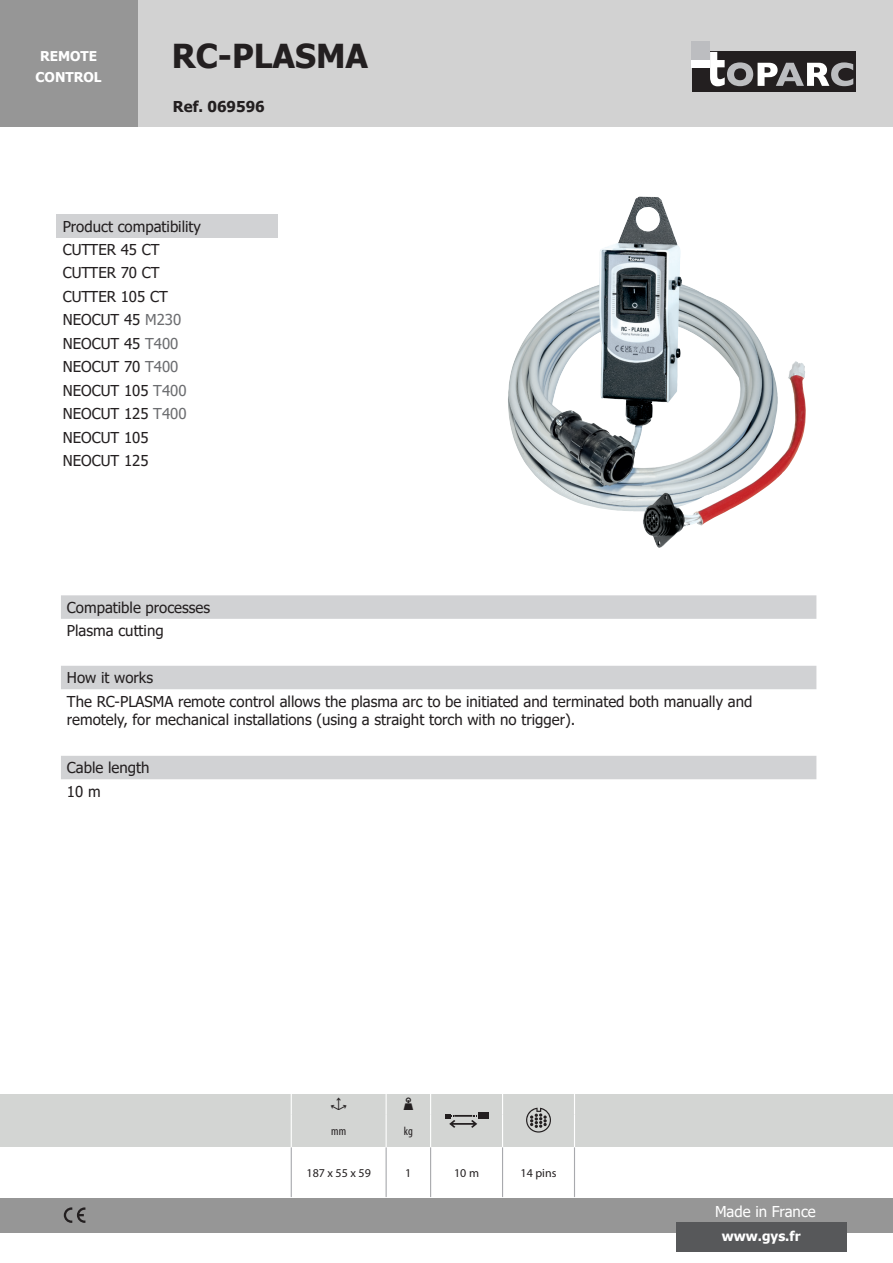
<style>
.page{position:relative;width:893px;height:1263px;background:#fff}
.page>*{position:absolute;margin:0;border:0;box-sizing:border-box;transform-origin:0 0}
.t1{font:700 33px "Tahoma";color:#231f20}
.t2{font:15px/18px "Tahoma";color:#231f20}
.t3{font:15px "Tahoma";color:#fff}
.t4{font:700 15px "Tahoma";color:#231f20}
.t5{font:700 13.5px/21px "Tahoma";color:#fff;text-align:center}
.t6{font:12px "Myriad Pro";color:#231f20}
.Normal_7pt_condensed{font:condensed 12px "Myriad Pro";color:#231f20}
.s1{color:#6c6d70}
</style>
<div class="page">
<div style="left:137px;top:0;width:756px;height:127px;background:#d2d2d2"></div>
<div style="left:0;top:0;width:137px;height:127px;background:#969696"></div>
<div style="left:692px;top:52px;width:163px;height:40px;background:#231f20"></div>
<svg style="left:710px;top:52px;width:143px;height:34px"></svg>
<div style="left:692px;top:49px;width:18px;height:18px;background:#fff"></div>
<div style="left:692px;top:42px;width:18px;height:18px;background:#bcbdc0"></div>
<div style="left:0;top:1198px;width:893px;height:34px;background:#969696"></div>
<svg style="left:64px;top:1207px;width:21px;height:16px"></svg>
<div style="left:676px;top:1222px;width:170px;height:29px;background:#57585a"></div>
<img style="left:508px;top:198px;width:298px;height:350px">
<div style="left:57px;top:214px;width:221px;height:23px;background:#d1d2d4"></div>
<svg style="left:61px;top:595px;width:755px;height:184px"></svg>
<div style="left:0;top:1095px;width:893px;height:52px;background:#d3d5d3"></div>
<svg style="left:291px;top:1095px;width:1px;height:19px"></svg>
<hr style="left:291px;top:1114px;width:1px;height:33px;background:#fff">
<svg style="left:386px;top:1094px;width:1px;height:20px"></svg>
<hr style="left:386px;top:1114px;width:1px;height:33px;background:#fff">
<svg style="left:430px;top:1095px;width:1px;height:19px"></svg>
<svg style="left:502px;top:1095px;width:1px;height:19px"></svg>
<svg style="left:574px;top:1095px;width:1px;height:19px"></svg>
<hr style="left:430px;top:1114px;width:1px;height:33px;background:#fff">
<hr style="left:502px;top:1114px;width:1px;height:33px;background:#fff">
<hr style="left:574px;top:1114px;width:1px;height:33px;background:#fff">
<hr style="left:291px;top:1147px;width:1px;height:50px;background:#a8a9ad">
<hr style="left:386px;top:1147px;width:1px;height:50px;background:#a8a9ad">
<hr style="left:430px;top:1147px;width:1px;height:50px;background:#a8a9ad">
<hr style="left:502px;top:1147px;width:1px;height:50px;background:#a8a9ad">
<hr style="left:574px;top:1147px;width:1px;height:50px;background:#a8a9ad">
<svg style="left:445px;top:1114px;width:32px;height:14px"></svg>
<div style="left:478px;top:1112px;width:10px;height:6px;background:#231f20"></div>
<svg style="left:526px;top:1108px;width:25px;height:24px"></svg>
<p class="t5" style="left:36px;top:47px;width:67px">REMOTE<br>CONTROL</p>
<p class="t1" style="left:172px;top:33px;width:198px">RC-PLASMA</p>
<p class="t4" style="left:173px;top:96px;width:93px">Ref. 069596</p>
<p class="t2" style="left:63px;top:218px;width:140px">Product compatibility</p>
<p class="t2" style="left:63px;top:241px;width:98px">CUTTER 45 CT</p>
<p class="t2" style="left:63px;top:265px;width:98px">CUTTER 70 CT</p>
<p class="t2" style="left:63px;top:288px;width:107px">CUTTER 105 CT</p>
<p class="t2" style="left:63px;top:312px;width:120px">NEOCUT 45 <span class="s1">M230</span></p>
<p class="t2" style="left:63px;top:335px;width:117px">NEOCUT 45 <span class="s1">T400</span></p>
<p class="t2" style="left:63px;top:359px;width:117px">NEOCUT 70 <span class="s1">T400</span></p>
<p class="t2" style="left:63px;top:382px;width:125px">NEOCUT 105 <span class="s1">T400</span></p>
<p class="t2" style="left:63px;top:406px;width:125px">NEOCUT 125 <span class="s1">T400</span></p>
<p class="t2" style="left:63px;top:429px;width:87px">NEOCUT 105</p>
<p class="t2" style="left:63px;top:453px;width:87px">NEOCUT 125</p>
<p class="t2" style="left:67px;top:599px;width:145px">Compatible processes</p>
<p class="t2" style="left:67px;top:623px;width:98px">Plasma cutting</p>
<p class="t2" style="left:67px;top:670px;width:88px">How it works</p>
<p class="t2" style="left:67px;top:693px;width:687px">The RC-PLASMA remote control allows the plasma arc to be initiated and terminated both manually and remotely, for mechanical installations (using a straight torch with no trigger).</p>
<p class="t2" style="left:67px;top:760px;width:84px">Cable length</p>
<p class="t2" style="left:67px;top:783px;width:35px">10 m</p>
<p class="Normal_7pt_condensed" style="left:331px;top:1124px;width:16px">mm</p>
<p class="Normal_7pt_condensed" style="left:404px;top:1124px;width:10px">kg</p>
<p class="t6" style="left:306px;top:1165px;width:66px">187 x 55 x 59</p>
<p class="t6" style="left:405px;top:1165px;width:8px">1</p>
<p class="t6" style="left:454px;top:1165px;width:26px">10 m</p>
<p class="t6" style="left:521px;top:1165px;width:37px">14 pins</p>
<p class="t3" style="left:715px;top:1201px;width:102px">Made in France</p>
<p class="t5" style="left:722px;top:1226px;width:80px">www.gys.fr</p>
</div>
